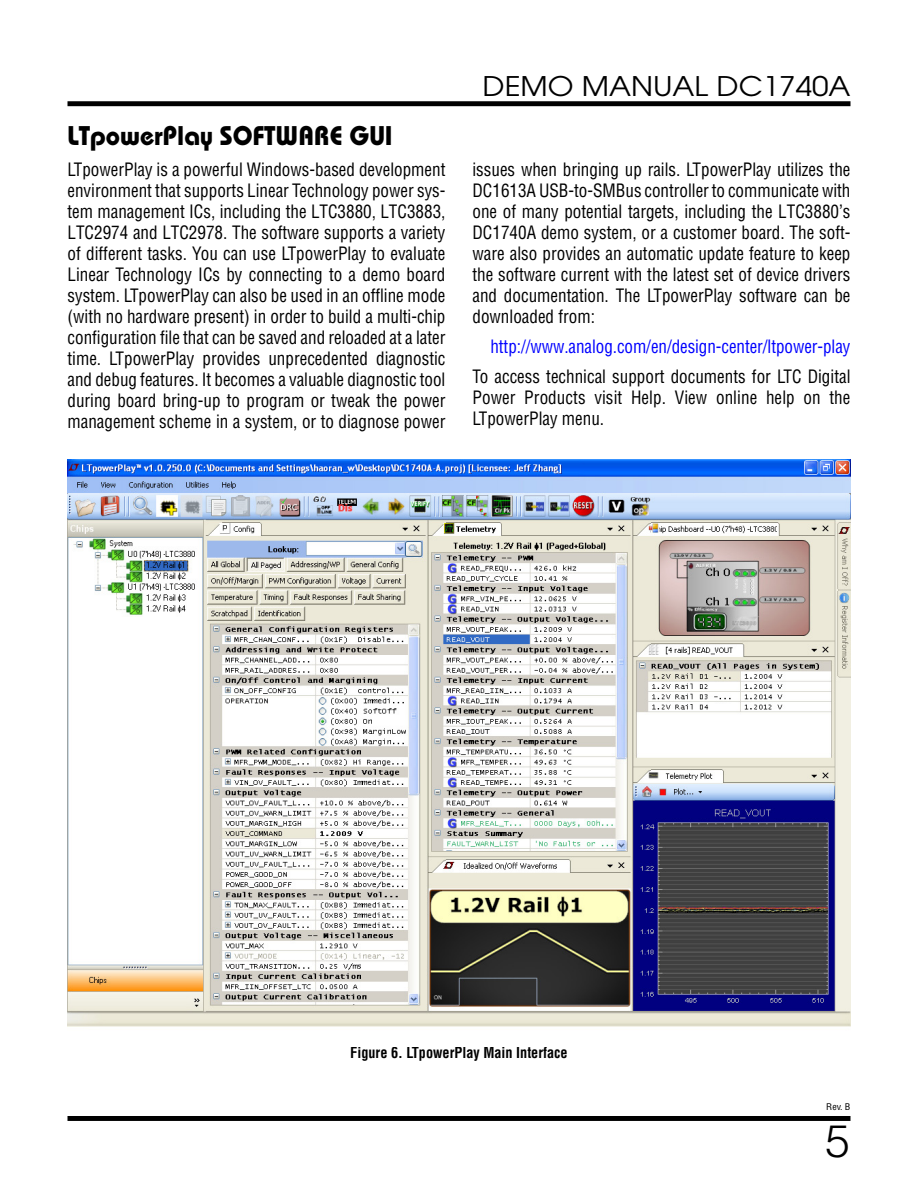
<style>
.page{position:relative;width:918px;height:1188px;background:#fff}
.page>*{position:absolute;margin:0;border:0;box-sizing:border-box;transform-origin:0 0}
.t1{font:300 45px "Helvetica";color:#000}
.t2{font:27px "Linear Bauhaus";color:#000;scale:.95 1}
.t3{font:27px "Avant Garde";color:#000;scale:1.1 1}
.t4{font:18px/21px "Linear Helv Cond";color:#000;text-align:justify;scale:.95 1}
.t5{font:18px "Linear Helv Cond";letter-spacing:-.005em;color:#00f;scale:.95 1}
.t6{font:700 15px "Linear Helv Cond";color:#000;scale:.95 1}
.t7{font:9px "Linear Helv Cond";color:#000;scale:1.1 1}
</style>
<div class="page">
<div style="left:68px;top:1116px;width:782px;height:5px;background:#000"></div>
<div style="left:68px;top:101px;width:782px;height:5px;background:#000"></div>
<img style="left:68px;top:459px;width:782px;height:568px">
<h2 class="t2" style="left:68px;top:119px;width:344px">LTpowerPlay SOFTWARE GUI</h2>
<p class="t4" style="left:67px;top:159px;width:399px">LTpowerPlay is a powerful Windows-based development environment that supports Linear Technology power sys&shy;tem management ICs, including the LTC3880, LTC3883, LTC2974 and LTC2978. The software supports a variety of different tasks. You can use LTpowerPlay to evaluate Linear Technology ICs by connecting to a demo board system. LTpowerPlay can also be used in an offline mode (with no hardware present) in order to build a multi-chip configuration file that can be saved and reloaded at a later time. LTpowerPlay provides unprecedented diagnostic and debug features. It becomes a valuable diagnostic tool during board bring-up to program or tweak the power management scheme in a system, or to diagnose power</p>
<h2 class="t3" style="left:483px;top:69px;width:336px">DEMO MANUAL DC1740A</h2>
<p class="t4" style="left:472px;top:159px;width:399px">issues when bringing up rails. LTpowerPlay utilizes the DC1613A USB-to-SMBus controller to communicate with one of many potential targets, including the LTC3880’s DC1740A demo system, or a customer board. The soft&shy;ware also provides an automatic update feature to keep the software current with the latest set of device drivers and documentation. The LTpowerPlay software can be downloaded from:</p>
<p class="t5" style="left:490px;top:336px;width:380px">http://www.analog.com/en/design-center/ltpower-play</p>
<p class="t4" style="left:472px;top:366px;width:399px">To access technical support documents for LTC Digital Power Products visit Help. View online help on the LTpowerPlay menu.</p>
<p class="t6" style="left:350px;top:1044px;width:230px">Figure 6. LTpowerPlay Main Interface</p>
<p class="t7" style="left:826px;top:1102px;width:24px">Rev. B</p>
<h1 class="t1" style="left:825px;top:1113px;width:27px">5</h1>
</div>
